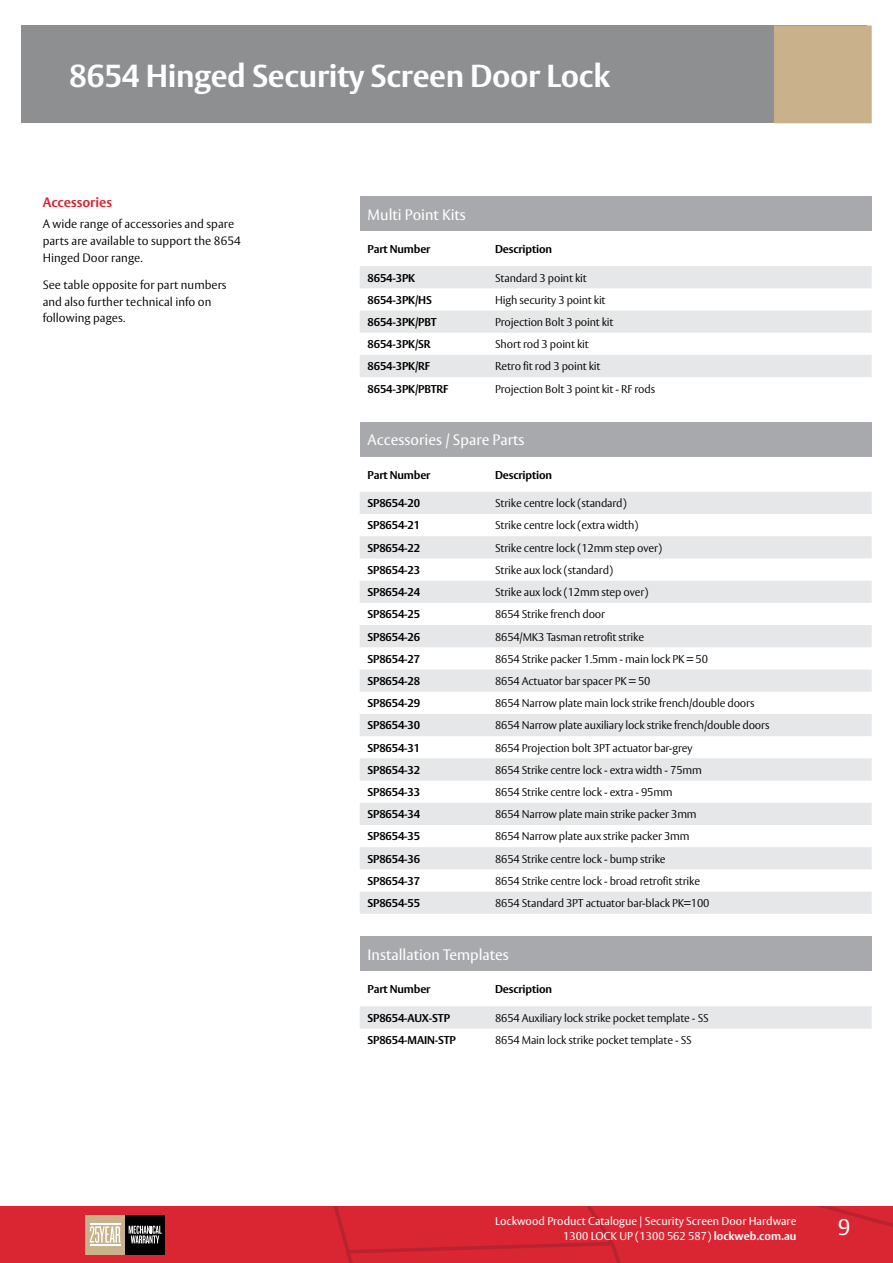
<style>
.page{position:relative;width:893px;height:1263px;background:#fff}
.page>*{position:absolute;margin:0;border:0;box-sizing:border-box;transform-origin:0 0}
.t1{font:700 31.5px "ASSA Vesta";letter-spacing:-.01em;color:#fff}
.t2{font:22.5px "ASSA Vesta";color:#fff}
.t3{font:15px "ASSA Vesta";color:#fff}
.t4{font:700 13.5px "ASSA Vesta";color:#d92632}
.t5{font:300 12px/16.8px "ASSA Vesta";color:#000}
.t6{font:300 11.25px "ASSA Vesta";letter-spacing:-.015em;color:#000}
.t7{font:700 11.25px "ASSA Vesta";letter-spacing:-.015em;color:#000}
.t8{font:11.25px/15px "ASSA Vesta";color:#fff;text-align:right}
.s1{font-weight:700}
</style>
<div class="page">
<svg style="left:0;top:1206px;width:893px;height:57px;background:#d22a35"></svg>
<hr style="left:90px;top:1224px;width:30px;height:1px;background:#fff">
<hr style="left:90px;top:1244px;width:30px;height:1px;background:#fff">
<div style="left:21px;top:26px;width:846px;height:97px;background:#8d8f91"></div>
<div style="left:774px;top:26px;width:98px;height:97px;background:#c8b18b"></div>
<div style="left:360px;top:422px;width:512px;height:35px;background:#a7a9ac"></div>
<svg style="left:360px;top:492px;width:512px;height:422px;fill:#e6e7e8"></svg>
<div style="left:360px;top:936px;width:512px;height:35px;background:#a7a9ac"></div>
<div style="left:360px;top:1006px;width:512px;height:22px;background:#e6e7e8"></div>
<div style="left:360px;top:196px;width:512px;height:35px;background:#a7a9ac"></div>
<svg style="left:360px;top:266px;width:512px;height:111px;fill:#e6e7e8"></svg>
<h1 class="t1" style="left:69px;top:56px;width:542px">8654 Hinged Security Screen Door Lock</h1>
<p class="t4" style="left:43px;top:194px;width:71px">Accessories</p>
<p class="t5" style="left:43px;top:216px;width:200px">A wide range of accessories and spare parts are available to support the 8654<br>Hinged Door range.</p>
<p class="t5" style="left:43px;top:277px;width:186px">See table opposite for part numbers and also further technical info on following pages.</p>
<h3 class="t3" style="left:368px;top:205px;width:100px">Multi Point Kits</h3>
<p class="t7" style="left:368px;top:242px;width:64px">Part Number</p>
<p class="t7" style="left:495px;top:242px;width:58px">Description</p>
<p class="t7" style="left:368px;top:271px;width:49px">8654-3PK</p>
<p class="t6" style="left:495px;top:271px;width:93px">Standard 3 point kit</p>
<p class="t7" style="left:368px;top:293px;width:66px">8654-3PK/HS</p>
<p class="t6" style="left:495px;top:293px;width:112px">High security 3 point kit</p>
<p class="t7" style="left:368px;top:315px;width:71px">8654-3PK/PBT</p>
<p class="t6" style="left:495px;top:315px;width:120px">Projection Bolt 3 point kit</p>
<p class="t7" style="left:368px;top:337px;width:64px">8654-3PK/SR</p>
<p class="t6" style="left:495px;top:337px;width:95px">Short rod 3 point kit</p>
<p class="t7" style="left:368px;top:359px;width:64px">8654-3PK/RF</p>
<p class="t6" style="left:495px;top:360px;width:107px">Retro fit rod 3 point kit</p>
<p class="t7" style="left:368px;top:382px;width:82px">8654-3PK/PBTRF</p>
<p class="t6" style="left:495px;top:382px;width:162px">Projection Bolt 3 point kit - RF rods</p>
<h3 class="t3" style="left:368px;top:431px;width:158px">Accessories / Spare Parts</h3>
<p class="t7" style="left:368px;top:468px;width:64px">Part Number</p>
<p class="t7" style="left:495px;top:468px;width:58px">Description</p>
<p class="t7" style="left:368px;top:496px;width:54px">SP8654-20</p>
<p class="t6" style="left:495px;top:497px;width:133px">Strike centre lock (standard)</p>
<p class="t7" style="left:368px;top:519px;width:54px">SP8654-21</p>
<p class="t6" style="left:495px;top:519px;width:145px">Strike centre lock (extra width)</p>
<p class="t7" style="left:368px;top:541px;width:54px">SP8654-22</p>
<p class="t6" style="left:495px;top:541px;width:168px">Strike centre lock (12mm step over)</p>
<p class="t7" style="left:368px;top:563px;width:54px">SP8654-23</p>
<p class="t6" style="left:495px;top:563px;width:119px">Strike aux lock (standard)</p>
<p class="t7" style="left:368px;top:585px;width:54px">SP8654-24</p>
<p class="t6" style="left:495px;top:585px;width:155px">Strike aux lock (12mm step over)</p>
<p class="t7" style="left:368px;top:607px;width:54px">SP8654-25</p>
<p class="t6" style="left:495px;top:608px;width:112px">8654 Strike french door</p>
<p class="t7" style="left:368px;top:630px;width:54px">SP8654-26</p>
<p class="t6" style="left:495px;top:630px;width:150px">8654/MK3 Tasman retrofit strike</p>
<p class="t7" style="left:368px;top:652px;width:54px">SP8654-27</p>
<p class="t6" style="left:495px;top:652px;width:214px">8654 Strike packer 1.5mm - main lock PK = 50</p>
<p class="t7" style="left:368px;top:674px;width:54px">SP8654-28</p>
<p class="t6" style="left:495px;top:674px;width:157px">8654 Actuator bar spacer PK = 50</p>
<p class="t7" style="left:368px;top:696px;width:54px">SP8654-29</p>
<p class="t6" style="left:495px;top:696px;width:261px">8654 Narrow plate main lock strike french/double doors</p>
<p class="t7" style="left:368px;top:718px;width:54px">SP8654-30</p>
<p class="t6" style="left:495px;top:719px;width:276px">8654 Narrow plate auxiliary lock strike french/double doors</p>
<p class="t7" style="left:368px;top:741px;width:54px">SP8654-31</p>
<p class="t6" style="left:495px;top:741px;width:199px">8654 Projection bolt 3PT actuator bar-grey</p>
<p class="t7" style="left:368px;top:763px;width:54px">SP8654-32</p>
<p class="t6" style="left:495px;top:763px;width:208px">8654 Strike centre lock - extra width - 75mm</p>
<p class="t7" style="left:368px;top:785px;width:54px">SP8654-33</p>
<p class="t6" style="left:495px;top:785px;width:179px">8654 Strike centre lock - extra - 95mm</p>
<p class="t7" style="left:368px;top:807px;width:54px">SP8654-34</p>
<p class="t6" style="left:495px;top:807px;width:203px">8654 Narrow plate main strike packer 3mm</p>
<p class="t7" style="left:368px;top:829px;width:54px">SP8654-35</p>
<p class="t6" style="left:495px;top:830px;width:196px">8654 Narrow plate aux strike packer 3mm</p>
<p class="t7" style="left:368px;top:852px;width:54px">SP8654-36</p>
<p class="t6" style="left:495px;top:852px;width:172px">8654 Strike centre lock - bump strike</p>
<p class="t7" style="left:368px;top:874px;width:54px">SP8654-37</p>
<p class="t6" style="left:495px;top:874px;width:206px">8654 Strike centre lock - broad retrofit strike</p>
<p class="t7" style="left:368px;top:896px;width:54px">SP8654-55</p>
<p class="t6" style="left:495px;top:896px;width:216px">8654 Standard 3PT actuator bar-black PK=100</p>
<h3 class="t3" style="left:368px;top:945px;width:143px">Installation Templates</h3>
<p class="t7" style="left:368px;top:982px;width:64px">Part Number</p>
<p class="t7" style="left:495px;top:982px;width:58px">Description</p>
<p class="t7" style="left:368px;top:1011px;width:84px">SP8654-AUX-STP</p>
<p class="t6" style="left:495px;top:1011px;width:215px">8654 Auxiliary lock strike pocket template - SS</p>
<p class="t7" style="left:368px;top:1033px;width:90px">SP8654-MAIN-STP</p>
<p class="t6" style="left:495px;top:1033px;width:198px">8654 Main lock strike pocket template - SS</p>
<p class="t8" style="left:495px;top:1214px;width:303px">Lockwood Product Catalogue | Security Screen Door Hardware<br>1300 LOCK UP (1300 562 587) <span class="s1">lockweb.com.au</span></p>
<h2 class="t2" style="left:838px;top:1214px;width:14px">9</h2>
</div>
